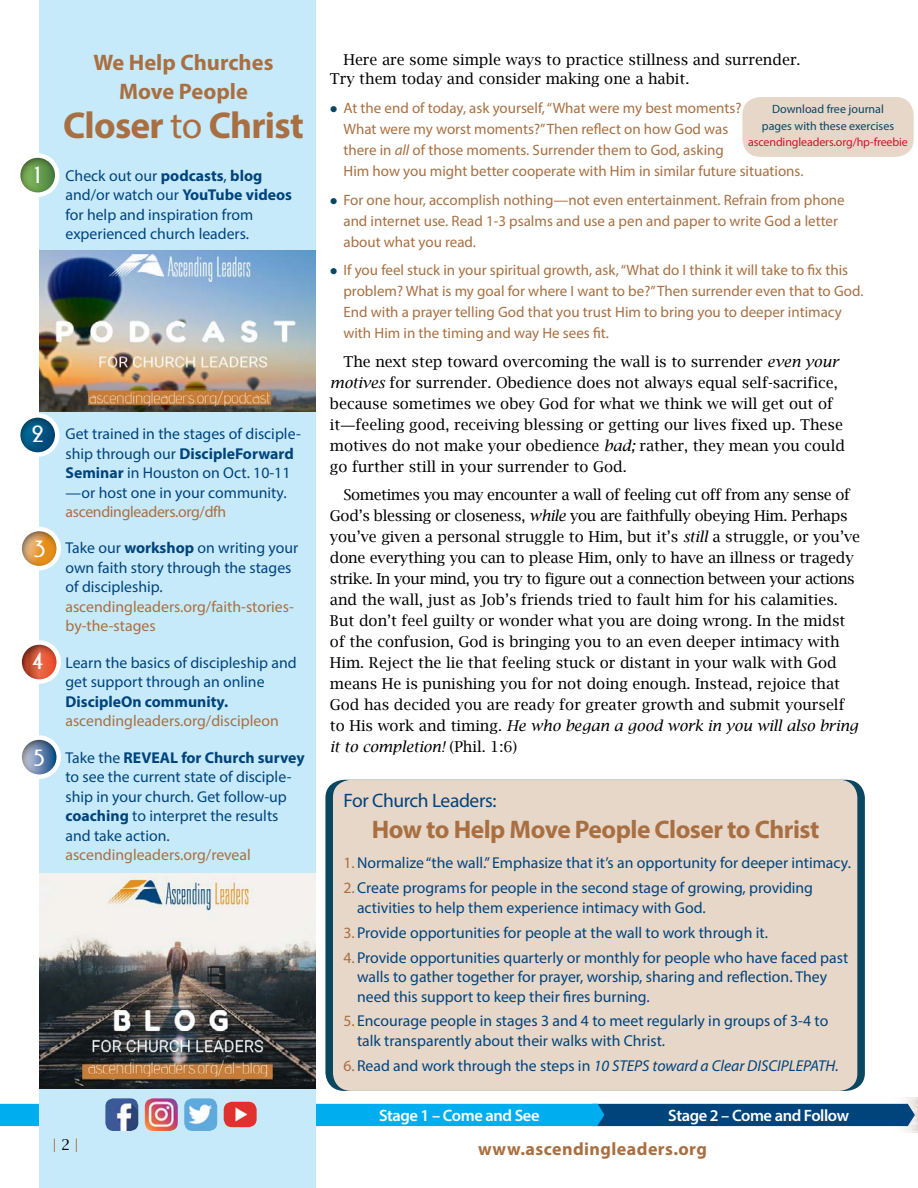
<style>
.page{position:relative;width:918px;height:1188px;background:#fff}
.page>*{position:absolute;margin:0;border:0;box-sizing:border-box;transform-origin:0 0}
.t1{font:700 37.5px "Myriad Pro";letter-spacing:-.02em;color:#a87042}
.t2{font:700 25.5px "Myriad Pro";letter-spacing:-.02em;color:#a87042}
.t3{font:700 22.5px/28.5px "Myriad Pro";color:#a87042;text-align:center}
.t4{font:700 21.75px "Andes";color:#fff}
.t5{font:19.5px "Myriad Pro";letter-spacing:-.02em;color:#00447c}
.t6{font:700 18px "Myriad Pro";letter-spacing:.025em;color:#a87042}
.t7{font:600 16.5px "Myriad Pro";letter-spacing:-.025em;color:#fff}
.t8{font:15.75px/19.5px "Myriad Pro";color:#00447c}
.t9{font:15.75px/19.5px "Myriad Pro";color:#a87042}
.t10{font:italic 15.75px "Myriad Pro";color:#00447c}
.t11{font:15.75px "Myriad Pro";letter-spacing:-.02em;color:#a87042}
.t12{font:700 15.75px "Myriad Pro";color:#00447c}
.t13{font:15px/21px "Lucida Bright";color:#000}
.t14{font:15px/21px "Myriad Pro";color:#a87042}
.t15{font:15px "Lucida Bright";color:#a87042}
.t16{font:12px/16.5px "Myriad Pro";color:#094660;text-align:center}
.t17{font:12px "Myriad Pro";letter-spacing:-.01em;color:#cc152c}
.s1{color:#094660}
.s2{font-style:italic}
.s3{font-family:"Myriad Pro"}
.s4{color:#a87042}
.s5{font-style:normal;color:#a87042}
.s6{font-style:normal}
.s7{font-weight:400}
.s8{font-weight:700}
.s9{color:#000}
</style>
<div class="page">
<img style="left:866px;top:1097px;width:52px;height:35px">
<svg style="left:0;top:1104px;width:915px;height:22px;background:#017ab7"></svg>
<div style="left:39px;top:0;width:277px;height:1188px;background:#c7eafb"></div>
<div style="left:325px;top:780px;width:540px;height:311px;background:#094660;border-radius:19px"></div>
<div style="left:333px;top:780px;width:524px;height:311px;background:#e7d7c9;border-radius:18px"></div>
<img style="left:105px;top:1098px;width:33px;height:33px">
<img style="left:145px;top:1098px;width:33px;height:33px">
<img style="left:184px;top:1098px;width:33px;height:33px">
<img style="left:224px;top:1102px;width:33px;height:25px">
<div style="left:5px;top:404px;width:65px;height:51px;background:#000;opacity:.75"></div>
<div style="left:16px;top:413px;width:44px;height:44px;border:4px solid #fff;border-radius:50%"></div>
<div style="left:5px;top:143px;width:65px;height:52px;background:#000;opacity:.75"></div>
<div style="left:16px;top:153px;width:44px;height:44px;border:4px solid #fff;border-radius:50%"></div>
<div style="left:6px;top:516px;width:66px;height:53px;background:#000;opacity:.75"></div>
<div style="left:17px;top:527px;width:44px;height:43px;border:4px solid #fff;border-radius:50%"></div>
<div style="left:6px;top:630px;width:66px;height:53px;background:#000;opacity:.75"></div>
<div style="left:17px;top:640px;width:44px;height:44px;border:4px solid #fff;border-radius:50%"></div>
<div style="left:6px;top:725px;width:66px;height:53px;background:#000;opacity:.75"></div>
<div style="left:17px;top:735px;width:44px;height:44px;border:4px solid #fff;border-radius:50%"></div>
<img style="left:39px;top:250px;width:276px;height:162px">
<img style="left:39px;top:873px;width:277px;height:216px">
<div style="left:742px;top:97px;width:172px;height:60px;background:#e7d7c9;border-radius:18px"></div>
<h3 class="t4" style="left:35px;top:165px;width:6px">1</h3>
<h3 class="t4" style="left:32px;top:425px;width:13px">2</h3>
<h3 class="t4" style="left:34px;top:540px;width:13px">3</h3>
<h3 class="t4" style="left:32px;top:652px;width:12px">4</h3>
<h3 class="t4" style="left:34px;top:749px;width:12px">5</h3>
<p class="t13" style="left:330px;top:50px;width:472px;line-height:19.5px;text-indent:14px">Here are some simple ways to practice stillness and surrender.<br>Try them today and consider making one a habit.</p>
<p class="t14" style="left:343px;top:97px;width:461px;text-indent:-13px"><span class="s1">●</span> At the end of today, ask yourself, “What were my best moments?<br>What were my worst moments?” Then reflect on how God was<br>there in <span class="s2">all</span> of those moments. Surrender them to God, asking<br>Him how you might better cooperate with Him in similar future situations.</p>
<p class="t14" style="left:343px;top:189px;width:503px;text-indent:-13px"><span class="s1">●</span> For one hour, accomplish nothing—not even entertainment. Refrain from phone and internet use. Read 1-3 psalms and use a pen and paper to write God a letter about what you read.</p>
<p class="t14" style="left:343px;top:259px;width:522px;text-indent:-13px"><span class="s1">●</span> If you feel stuck in your spiritual growth, ask, “What do I think it will take to fix this problem? What is my goal for where I want to be?” Then surrender even that to God.<br>End with a prayer telling God that you trust Him to bring you to deeper intimacy with Him in the timing and way He sees fit.</p>
<p class="t13" style="left:330px;top:351px;width:517px;text-indent:14px">The next step toward overcoming the wall is to surrender <span class="s2">even your motives</span> for surrender. Obedience does not always equal self-sacrifice, because sometimes we obey God for what we think we will get out of it<span class="s3">—</span>feeling good, receiving blessing or getting our lives fixed up. These motives do not make your obedience <span class="s2">bad;</span> rather, they mean you could go further still in your surrender to God.</p>
<p class="t13" style="left:330px;top:484px;width:532px;text-indent:14px">Sometimes you may encounter a wall of feeling cut off from any sense of God’s blessing or closeness, <span class="s2">while</span> you are faithfully obeying Him. Perhaps you’ve given a personal struggle to Him, but it’s <span class="s2">still</span> a struggle, or you’ve done everything you can to please Him, only to have an illness or tragedy strike. In your mind, you try to figure out a connection between your actions and the wall, just as Job’s friends tried to fault him for his calamities.<br>But don’t feel guilty or wonder what you are doing wrong. In the midst of the confusion, God is bringing you to an even deeper intimacy with Him. Reject the lie that feeling stuck or distant in your walk with God means He is punishing you for not doing enough. Instead, rejoice that God has decided you are ready for greater growth and submit yourself to His work and timing. <span class="s2">He who began a good work in you will also bring it to completion!</span> (Phil. 1:6)</p>
<h3 class="t5" style="left:344px;top:789px;width:154px">For Church Leaders:</h3>
<h2 class="t2" style="left:372px;top:813px;width:449px">How to Help Move People Closer to Christ</h2>
<p class="t8" style="left:344px;top:850px;width:509px;line-height:24.9px"><span class="s4">1.</span>Normalize “the wall.” Emphasize that it’s an opportunity for deeper intimacy.<br><span class="s4">2.</span>Create programs for people in the second stage of growing, providing</p>
<p class="t8" style="left:357px;top:898px;width:350px">activities to help them experience intimacy with God.</p>
<p class="t8" style="left:344px;top:922px;width:426px"><span class="s4">3.</span> Provide opportunities for people at the wall to work through it.</p>
<p class="t8" style="left:357px;top:947px;width:493px;text-indent:-13px"><span class="s4">4.</span> Provide opportunities quarterly or monthly for people who have faced past walls to gather together for prayer, worship, sharing and reflection. They need this support to keep their fires burning.</p>
<p class="t8" style="left:357px;top:1011px;width:473px;text-indent:-13px"><span class="s4">5.</span> Encourage people in stages 3 and 4 to meet regularly in groups of 3-4 to talk transparently about their walks with Christ.</p>
<p class="t10" style="left:344px;top:1056px;width:497px"><span class="s5">6.</span> <span class="s6">Read and work through the steps in</span> 10 STEPS toward a Clear DISCIPLEPATH.</p>
<h3 class="t3" style="left:94px;top:48px;width:181px">We Help Churches<br>Move People</h3>
<h1 class="t1" style="left:63px;top:101px;width:242px">Closer <span class="s7">to</span> Christ</h1>
<p class="t16" style="left:762px;top:101px;width:134px">Download free journal pages with these exercises</p>
<p class="t17" style="left:748px;top:135px;width:161px">ascendingleaders.org/hp-freebie</p>
<p class="t8" style="left:65px;top:165px;width:228px">Check out our <span class="s8">podcasts</span>, <span class="s8">blog </span>and/or watch our <span class="s8">YouTube videos </span>for help and inspiration from experienced church leaders.</p>
<p class="t8" style="left:65px;top:424px;width:237px">Get trained in the stages of disciple&shy;ship through our <span class="s8">DiscipleForward Seminar</span> in Houston on Oct. 10-11 —or host one in your community.</p>
<p class="t11" style="left:65px;top:502px;width:162px">ascendingleaders.org/dfh</p>
<p class="t8" style="left:65px;top:538px;width:234px">Take our <span class="s8">workshop</span> on writing your own faith story through the stages of discipleship.</p>
<p class="t9" style="left:65px;top:597px;width:230px">ascendingleaders.org/faith-stories&shy;by-the-stages</p>
<p class="t8" style="left:65px;top:653px;width:233px">Learn the basics of discipleship and get support through an online</p>
<p class="t12" style="left:65px;top:691px;width:164px">DiscipleOn community.</p>
<p class="t9" style="left:65px;top:711px;width:215px">ascendingleaders.org/discipleon</p>
<p class="t8" style="left:65px;top:747px;width:241px">Take the <span class="s8">REVEAL for Church survey </span>to see the current state of disciple&shy;ship in your church. Get follow-up <span class="s8">coaching</span> to interpret the results and take action.</p>
<p class="t9" style="left:65px;top:845px;width:187px">ascendingleaders.org/reveal</p>
<p class="t15" style="left:53px;top:1137px;width:27px">| <span class="s9">2</span> |</p>
<p class="t7" style="left:379px;top:1105px;width:162px">Stage 1 – Come and See</p>
<p class="t7" style="left:668px;top:1105px;width:182px">Stage 2 – Come and Follow</p>
<p class="t6" style="left:478px;top:1137px;width:230px">www.ascendingleaders.org</p>
</div>
